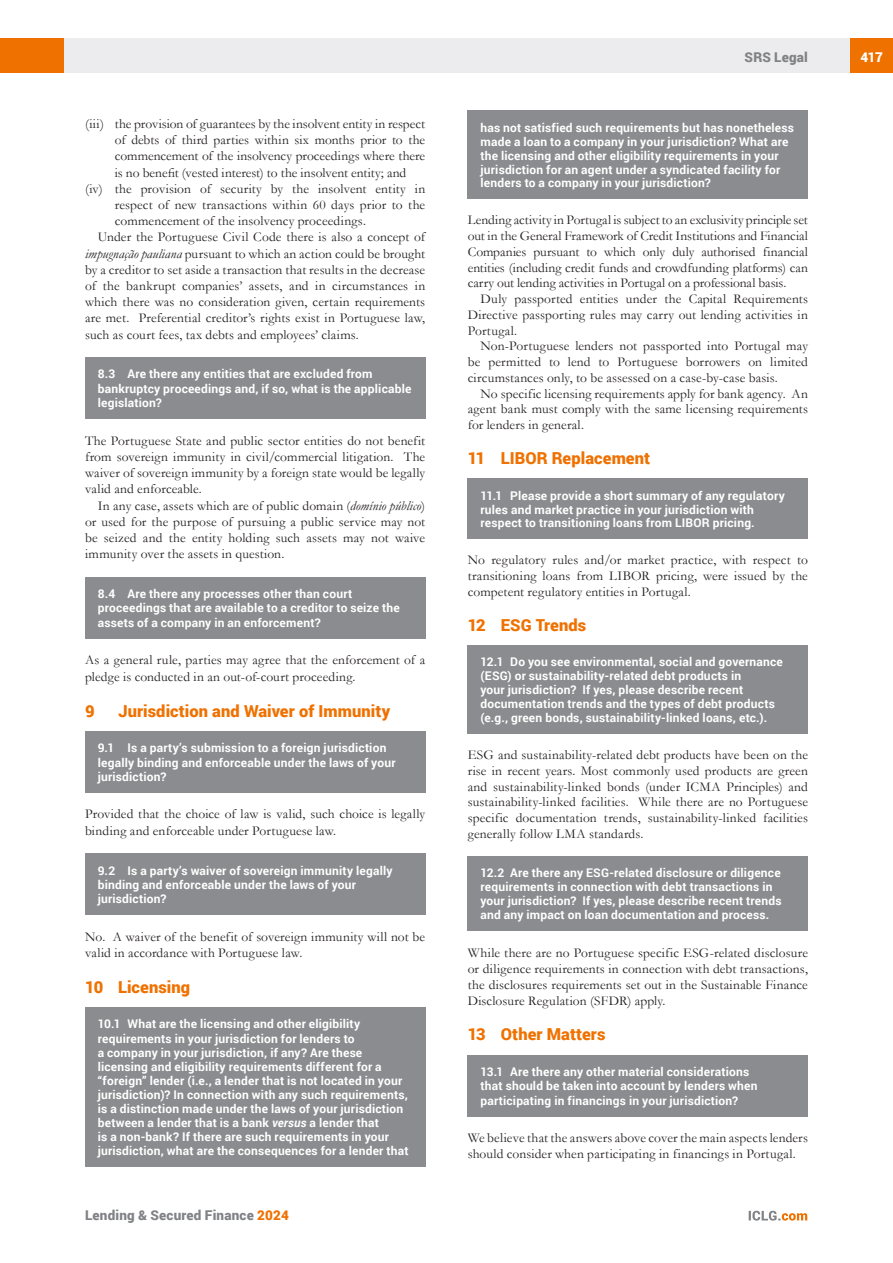
<style>
.page{position:relative;width:893px;height:1263px;background:#fff}
.page>*{position:absolute;margin:0;border:0;box-sizing:border-box;transform-origin:0 0}
.t1{font:900 16.5px "Roboto";letter-spacing:.005em;color:#ef7100}
.t2{font:13.5px/15.8px "Garamond";letter-spacing:.01em;color:#231f20;text-align:justify}
.t3{font:900 13.5px "Roboto";letter-spacing:.015em;color:#808285}
.t4{font:900 13.5px "Roboto";color:#fff}
.t5{font:700 12px/14px "Roboto";letter-spacing:.015em;color:#fff}
.s1{font-style:italic}
.s2{color:#ef7100}
</style>
<div class="page">
<div style="left:64px;top:38px;width:786px;height:34px;background:#ececee"></div>
<div style="left:850px;top:38px;width:43px;height:34px;background:#ef7100"></div>
<div style="left:0;top:38px;width:64px;height:34px;background:#ef7100"></div>
<svg style="left:749px;top:1211px;width:58px;height:9px"></svg>
<div style="left:468px;top:111px;width:340px;height:88px;background:#8a8c8f"></div>
<div style="left:468px;top:478px;width:340px;height:61px;background:#8a8c8f"></div>
<div style="left:468px;top:645px;width:340px;height:89px;background:#8a8c8f"></div>
<div style="left:468px;top:856px;width:340px;height:75px;background:#8a8c8f"></div>
<div style="left:468px;top:1055px;width:340px;height:61px;background:#8a8c8f"></div>
<div style="left:85px;top:357px;width:340px;height:62px;background:#8a8c8f"></div>
<div style="left:85px;top:577px;width:340px;height:62px;background:#8a8c8f"></div>
<div style="left:85px;top:731px;width:340px;height:62px;background:#8a8c8f"></div>
<div style="left:85px;top:853px;width:340px;height:62px;background:#8a8c8f"></div>
<div style="left:85px;top:1007px;width:340px;height:160px;background:#8a8c8f"></div>
<p class="t2" style="left:85px;top:115px;width:342px">(iii) the provision of guarantees by the insolvent entity in respect</p>
<p class="t2" style="left:115px;top:132px;width:312px">of debts of third parties within six months prior to the</p>
<p class="t2" style="left:115px;top:148px;width:312px">commencement of the insolvency proceedings where there</p>
<p class="t2" style="left:115px;top:164px;width:293px">is no benefit (vested interest) to the insolvent entity; and</p>
<p class="t2" style="left:85px;top:180px;width:342px">(iv) the provision of security by the insolvent entity in</p>
<p class="t2" style="left:115px;top:196px;width:312px">respect of new transactions within 60 days prior to the</p>
<p class="t2" style="left:115px;top:213px;width:253px">commencement of the insolvency proceedings.</p>
<p class="t2" style="left:98px;top:229px;width:329px">Under the Portuguese Civil Code there is also a concept of</p>
<p class="t2" style="left:85px;top:245px;width:342px"><span class="s1">impugnação pauliana</span> pursuant to which an action could be brought</p>
<p class="t2" style="left:85px;top:261px;width:342px">by a creditor to set aside a transaction that results in the decrease</p>
<p class="t2" style="left:85px;top:277px;width:342px">of the bankrupt companies’ assets, and in circumstances in</p>
<p class="t2" style="left:85px;top:294px;width:342px">which there was no consideration given, certain requirements</p>
<p class="t2" style="left:85px;top:310px;width:342px">are met. Preferential creditor’s rights exist in Portuguese law,</p>
<p class="t2" style="left:85px;top:326px;width:275px">such as court fees, tax debts and employees’ claims.</p>
<p class="t5" style="left:98px;top:366px;width:315px;line-height:14.4px">8.3 Are there any entities that are excluded from bankruptcy proceedings and, if so, what is the applicable legislation?</p>
<p class="t2" style="left:85px;top:432px;width:342px;line-height:16.2px">The Portuguese State and public sector entities do not benefit from sovereign immunity in civil/commercial litigation. The waiver of sovereign immunity by a foreign state would be legally valid and enforceable.</p>
<p class="t2" style="left:85px;top:497px;width:342px;line-height:16.2px;text-indent:13px">In any case, assets which are of public domain (<span class="s1">domínio público</span>) or used for the purpose of pursuing a public service may not be seized and the entity holding such assets may not waive immunity over the assets in question.</p>
<p class="t5" style="left:98px;top:586px;width:303px;line-height:14.4px">8.4 Are there any processes other than court proceedings that are available to a creditor to seize the assets of a company in an enforcement?</p>
<p class="t2" style="left:85px;top:652px;width:342px;line-height:16.2px">As a general rule, parties may agree that the enforcement of a pledge is conducted in an out-of-court proceeding.</p>
<p class="t1" style="left:85px;top:699px;width:11px">9</p>
<p class="t1" style="left:118px;top:699px;width:274px">Jurisdiction and Waiver of Immunity</p>
<p class="t5" style="left:98px;top:740px;width:299px;line-height:14.4px">9.1 Is a party’s submission to a foreign jurisdiction legally binding and enforceable under the laws of your jurisdiction?</p>
<p class="t2" style="left:85px;top:806px;width:342px;line-height:16.2px">Provided that the choice of law is valid, such choice is legally binding and enforceable under Portuguese law.</p>
<p class="t5" style="left:98px;top:863px;width:296px;line-height:14.4px">9.2 Is a party’s waiver of sovereign immunity legally binding and enforceable under the laws of your jurisdiction?</p>
<p class="t2" style="left:85px;top:928px;width:342px;line-height:16.2px">No. A waiver of the benefit of sovereign immunity will not be valid in accordance with Portuguese law.</p>
<p class="t1" style="left:85px;top:975px;width:107px">10 Licensing</p>
<p class="t5" style="left:98px;top:1016px;width:312px">10.1 What are the licensing and other eligibility requirements in your jurisdiction for lenders to<br>a company in your jurisdiction, if any? Are these licensing and eligibility requirements different for a “foreign” lender (i.e., a lender that is not located in your jurisdiction)? In connection with any such requirements, is a distinction made under the laws of your jurisdiction between a lender that is a bank <span class="s1">versus</span> a lender that<br>is a non-bank? If there are such requirements in your jurisdiction, what are the consequences for a lender that</p>
<p class="t3" style="left:85px;top:1206px;width:205px">Lending &amp; Secured Finance <span class="s2">2024</span></p>
<p class="t3" style="left:745px;top:48px;width:65px">SRS Legal</p>
<p class="t4" style="left:860px;top:48px;width:24px">417</p>
<p class="t5" style="left:480px;top:120px;width:315px">has not satisfied such requirements but has nonetheless made a loan to a company in your jurisdiction? What are the licensing and other eligibility requirements in your jurisdiction for an agent under a syndicated facility for lenders to a company in your jurisdiction?</p>
<p class="t2" style="left:468px;top:212px;width:342px">Lending activity in Portugal is subject to an exclusivity principle set out in the General Framework of Credit Institutions and Financial Companies pursuant to which only duly authorised financial entities (including credit funds and crowdfunding platforms) can carry out lending activities in Portugal on a professional basis.</p>
<p class="t2" style="left:468px;top:291px;width:342px;text-indent:13px">Duly passported entities under the Capital Requirements Directive passporting rules may carry out lending activities in Portugal.</p>
<p class="t2" style="left:468px;top:338px;width:342px;text-indent:13px">Non-Portuguese lenders not passported into Portugal may be permitted to lend to Portuguese borrowers on limited circumstances only, to be assessed on a case-by-case basis.</p>
<p class="t2" style="left:468px;top:385px;width:342px;text-indent:13px">No specific licensing requirements apply for bank agency. An agent bank must comply with the same licensing requirements for lenders in general.</p>
<p class="t1" style="left:468px;top:447px;width:184px">11 LIBOR Replacement</p>
<p class="t5" style="left:480px;top:488px;width:306px">11.1 Please provide a short summary of any regulatory rules and market practice in your jurisdiction with respect to transitioning loans from LIBOR pricing.</p>
<p class="t2" style="left:468px;top:552px;width:342px">No regulatory rules and/or market practice, with respect to transitioning loans from LIBOR pricing, were issued by the competent regulatory entities in Portugal.</p>
<p class="t1" style="left:468px;top:613px;width:120px">12 ESG Trends</p>
<p class="t5" style="left:480px;top:655px;width:304px">12.1 Do you see environmental, social and governance (ESG) or sustainability-related debt products in<br>your jurisdiction? If yes, please describe recent documentation trends and the types of debt products (e.g., green bonds, sustainability-linked loans, etc.).</p>
<p class="t2" style="left:468px;top:747px;width:342px">ESG and sustainability-related debt products have been on the rise in recent years. Most commonly used products are green and sustainability-linked bonds (under ICMA Principles) and sustainability-linked facilities. While there are no Portuguese specific documentation trends, sustainability-linked facilities generally follow LMA standards.</p>
<p class="t5" style="left:480px;top:866px;width:303px">12.2 Are there any ESG-related disclosure or diligence requirements in connection with debt transactions in your jurisdiction? If yes, please describe recent trends and any impact on loan documentation and process.</p>
<p class="t2" style="left:468px;top:944px;width:342px">While there are no Portuguese specific ESG-related disclosure or diligence requirements in connection with debt transactions, the disclosures requirements set out in the Sustainable Finance Disclosure Regulation (SFDR) apply.</p>
<p class="t1" style="left:468px;top:1023px;width:139px">13 Other Matters</p>
<p class="t5" style="left:480px;top:1064px;width:279px">13.1 Are there any other material considerations that should be taken into account by lenders when participating in financings in your jurisdiction?</p>
<p class="t2" style="left:468px;top:1129px;width:342px;line-height:16.2px">We believe that the answers above cover the main aspects lenders should consider when participating in financings in Portugal.</p>
</div>
